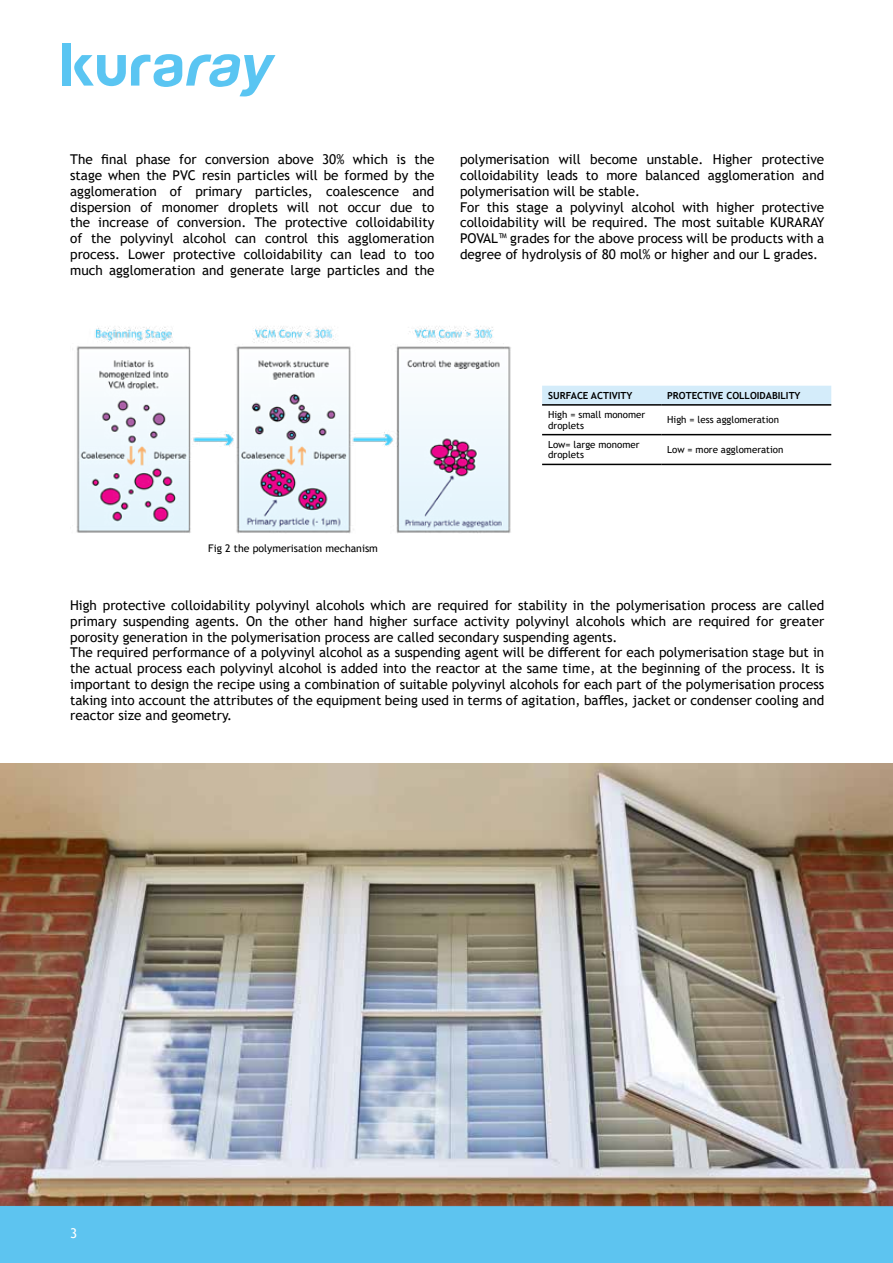
<style>
.page{position:relative;width:893px;height:1263px;background:#fff}
.page>*{position:absolute;margin:0;border:0;box-sizing:border-box;transform-origin:0 0}
.t1{font:13.5px/15.8px "Trebuchet MS";color:#000}
.t2{font:13.5px "Trebuchet MS";color:#fff}
.t3{font:10.5px "Trebuchet MS";color:#000}
.t4{font:9.75px/10.5px "Trebuchet MS";color:#000}
.t5{font:700 9.75px "Trebuchet MS";color:#000}
</style>
<div class="page">
<img style="left:0;top:763px;width:893px;height:443px">
<img style="left:76px;top:326px;width:435px;height:208px">
<div style="left:542px;top:386px;width:289px;height:18px;background:#d4ecfa"></div>
<hr style="left:542px;top:404px;width:119px;height:2px;background:#000">
<hr style="left:661px;top:404px;width:170px;height:2px;background:#000">
<hr style="left:542px;top:434px;width:119px;height:1px;background:#000">
<hr style="left:661px;top:434px;width:170px;height:1px;background:#000">
<hr style="left:542px;top:464px;width:119px;height:1px;background:#000">
<hr style="left:661px;top:464px;width:170px;height:1px;background:#000">
<div style="left:0;top:1206px;width:893px;height:57px;background:#5dc4f0"></div>
<div style="left:63px;top:43px;width:8px;height:43px;background:#5ac5f2"></div>
<svg style="left:74px;top:54px;width:201px;height:42px"></svg>
<p class="t1" style="left:70px;top:152px;width:366px;text-align:justify">The final phase for conversion above 30% which is the stage when the PVC resin particles will be formed by the agglomeration of primary particles, coalescence and dispersion of monomer droplets will not occur due to the increase of conversion. The protective colloidability of the polyvinyl alcohol can control this agglomeration process. Lower protective colloidability can lead to too much agglomeration and generate large particles and the</p>
<p class="t1" style="left:460px;top:152px;width:366px">polymerisation will become unstable. Higher protective colloidability leads to more balanced agglomeration and polymerisation will be stable.<br>For this stage a polyvinyl alcohol with higher protective colloidability will be required. The most suitable KURARAY POVAL™ grades for the above process will be products with a degree of hydrolysis of 80 mol% or higher and our L grades.</p>
<p class="t3" style="left:208px;top:542px;width:171px">Fig 2 the polymerisation mechanism</p>
<p class="t5" style="left:548px;top:389px;width:86px">SURFACE ACTIVITY</p>
<p class="t5" style="left:667px;top:389px;width:135px">PROTECTIVE COLLOIDABILITY</p>
<p class="t4" style="left:548px;top:409px;width:99px">High = small monomer droplets</p>
<p class="t4" style="left:667px;top:415px;width:113px">High = less agglomeration</p>
<p class="t4" style="left:548px;top:439px;width:93px">Low= large monomer droplets</p>
<p class="t4" style="left:667px;top:444px;width:118px">Low = more agglomeration</p>
<p class="t1" style="left:70px;top:597px;width:756px">High protective colloidability polyvinyl alcohols which are required for stability in the polymerisation process are called primary suspending agents. On the other hand higher surface activity polyvinyl alcohols which are required for greater porosity generation in the polymerisation process are called secondary suspending agents.<br>The required performance of a polyvinyl alcohol as a suspending agent will be different for each polymerisation stage but in the actual process each polyvinyl alcohol is added into the reactor at the same time, at the beginning of the process. It is important to design the recipe using a combination of suitable polyvinyl alcohols for each part of the polymerisation process taking into account the attributes of the equipment being used in terms of agitation, baffles, jacket or condenser cooling and reactor size and geometry.</p>
<p class="t2" style="left:70px;top:1225px;width:9px">3</p>
</div>
